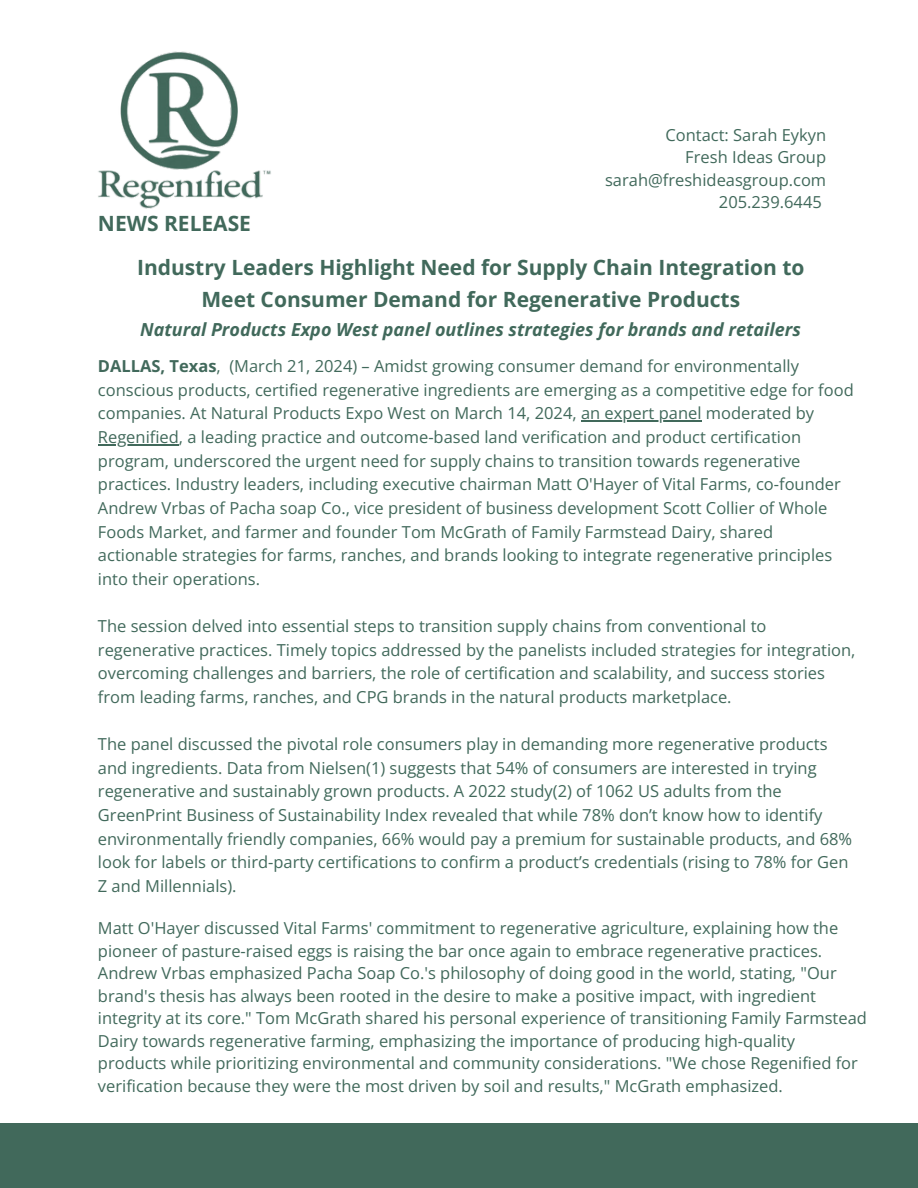
<style>
.page{position:relative;width:918px;height:1188px;background:#fff}
.page>*{position:absolute;margin:0;border:0;box-sizing:border-box;transform-origin:0 0}
.t1{font:700 21px/31.5px "Open Sans";color:#41695b;text-align:center}
.t2{font:italic 700 18px "Open Sans";color:#41695b}
.t3{font:16.5px/23.7px "Open Sans";color:#41695b}
.s1{font-weight:700}
</style>
<div class="page">
<div style="left:0;top:1123px;width:918px;height:65px;background:#41695b"></div>
<img style="left:98px;top:51px;width:173px;height:158px">
<hr style="left:581px;top:421px;width:121px;height:1px;background:#41695b">
<hr style="left:98px;top:444px;width:81px;height:1px;background:#41695b">
<p class="t1" style="left:98px;top:207px;width:155px">NEWS RELEASE</p>
<p class="t3" style="left:665px;top:123px;width:162px">Contact: Sarah Eykyn</p>
<p class="t3" style="left:685px;top:145px;width:142px">Fresh Ideas Group</p>
<p class="t3" style="left:605px;top:168px;width:223px">sarah@freshideasgroup.com</p>
<h1 class="t3" style="left:719px;top:190px;width:104px">205.239.6445</h1>
<h2 class="t1" style="left:137px;top:251px;width:669px">Industry Leaders Highlight Need for Supply Chain Integration to<br>Meet Consumer Demand for Regenerative Products</h2>
<h2 class="t2" style="left:140px;top:317px;width:662px">Natural Products Expo West panel outlines strategies for brands and retailers</h2>
<p class="t3" style="left:98px;top:354px;width:757px"><span class="s1">DALLAS, Texas</span>, (March 21, 2024) – Amidst growing consumer demand for environmentally conscious products, certified regenerative ingredients are emerging as a competitive edge for food companies. At Natural Products Expo West on March 14, 2024, an expert panel moderated by</p>
<p class="t3" style="left:98px;top:425px;width:745px">Regenified, a leading practice and outcome-based land verification and product certification program, underscored the urgent need for supply chains to transition towards regenerative practices. Industry leaders, including executive chairman Matt O'Hayer of Vital Farms, co-founder Andrew Vrbas of Pacha soap Co., vice president of business development Scott Collier of Whole Foods Market, and farmer and founder Tom McGrath of Family Farmstead Dairy, shared actionable strategies for farms, ranches, and brands looking to integrate regenerative principles into their operations.</p>
<p class="t3" style="left:98px;top:614px;width:759px">The session delved into essential steps to transition supply chains from conventional to regenerative practices. Timely topics addressed by the panelists included strategies for integration, overcoming challenges and barriers, the role of certification and scalability, and success stories from leading farms, ranches, and CPG brands in the natural products marketplace.</p>
<p class="t3" style="left:98px;top:732px;width:731px">The panel discussed the pivotal role consumers play in demanding more regenerative products and ingredients. Data from Nielsen(1) suggests that 54% of consumers are interested in trying regenerative and sustainably grown products. A 2022 study(2) of 1062 US adults from the</p>
<p class="t3" style="left:98px;top:803px;width:756px">GreenPrint Business of Sustainability Index revealed that while 78% don’t know how to identify environmentally friendly companies, 66% would pay a premium for sustainable products, and 68% look for labels or third-party certifications to confirm a product’s credentials (rising to 78% for Gen Z and Millennials).</p>
<p class="t3" style="left:98px;top:917px;width:771px;line-height:22.5px">Matt O'Hayer discussed Vital Farms' commitment to regenerative agriculture, explaining how the pioneer of pasture-raised eggs is raising the bar once again to embrace regenerative practices.<br>Andrew Vrbas emphasized Pacha Soap Co.'s philosophy of doing good in the world, stating, "Our brand's thesis has always been rooted in the desire to make a positive impact, with ingredient integrity at its core." Tom McGrath shared his personal experience of transitioning Family Farmstead Dairy towards regenerative farming, emphasizing the importance of producing high-quality products while prioritizing environmental and community considerations. "We chose Regenified for verification because they were the most driven by soil and results," McGrath emphasized.</p>
</div>
